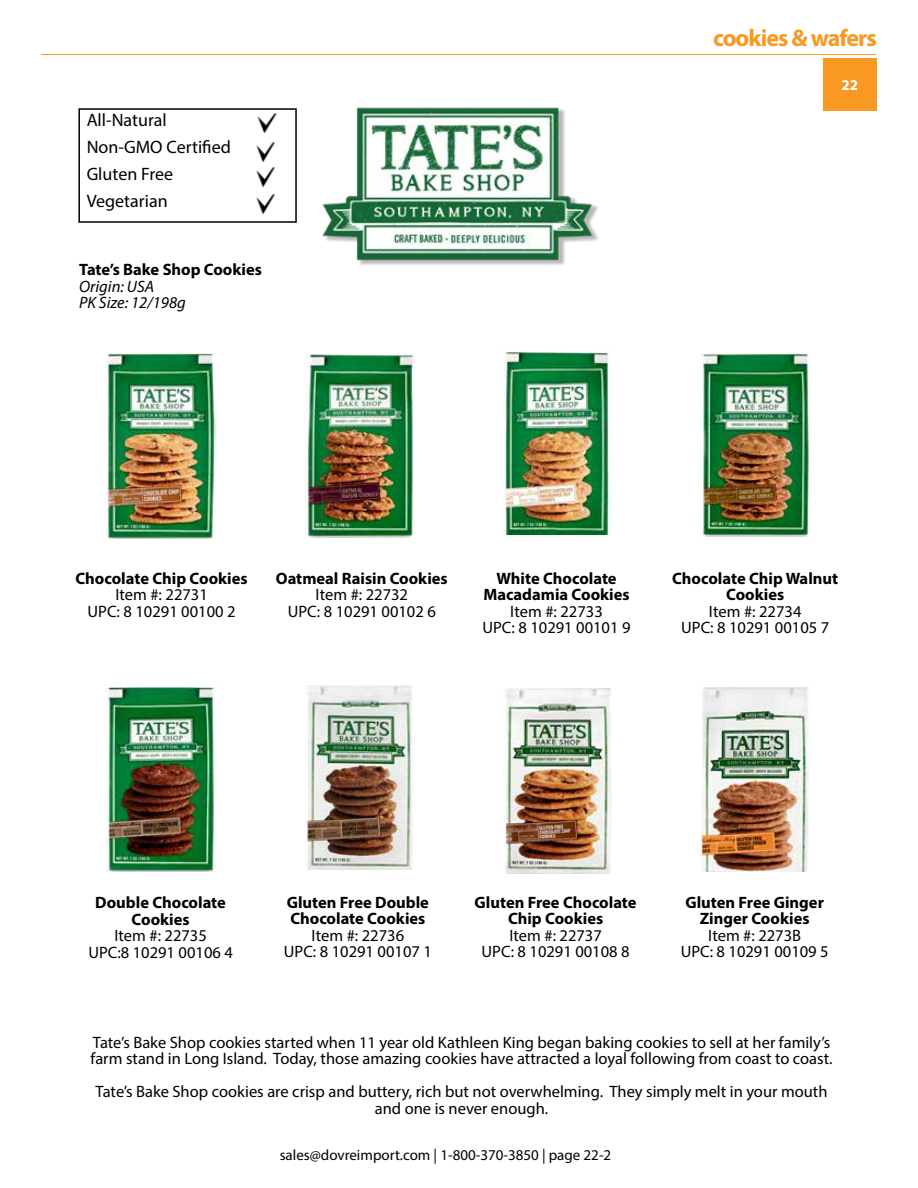
<style>
.page{position:relative;width:918px;height:1188px;background:#fff}
.page>*{position:absolute;margin:0;border:0;box-sizing:border-box;transform-origin:0 0}
.t1{font:700 24px "Myriad Pro";letter-spacing:-.04em;color:#f89923}
.t2{font:18px/27px "Myriad Pro";color:#000}
.t3{font:16.5px/16.5px "Myriad Pro";color:#000;text-align:center}
.t4{font:700 16.5px/16.5px "Myriad Pro";color:#000;text-align:center}
.t5{font:italic 16.5px/16.5px "Myriad Pro";color:#000}
.t6{font:15px "Myriad Pro";color:#000}
.t7{font:700 15px "Myriad Pro";color:#fff}
</style>
<div class="page">
<hr style="left:42px;top:54px;width:834px;height:1px;background:#f89923">
<div style="left:823px;top:58px;width:54px;height:52px;background:#f89923"></div>
<img style="left:322px;top:107px;width:276px;height:158px">
<img style="left:106px;top:353px;width:109px;height:185px">
<img style="left:701px;top:687px;width:107px;height:185px">
<img style="left:503px;top:688px;width:108px;height:186px">
<img style="left:306px;top:685px;width:106px;height:184px">
<img style="left:107px;top:688px;width:108px;height:183px">
<img style="left:701px;top:353px;width:109px;height:184px">
<img style="left:503px;top:352px;width:108px;height:183px">
<img style="left:306px;top:353px;width:109px;height:184px">
<div style="left:78px;top:108px;width:219px;height:115px;border:2px solid #000"></div>
<img style="left:256px;top:167px;width:19px;height:20px">
<img style="left:256px;top:194px;width:19px;height:20px">
<img style="left:256px;top:142px;width:19px;height:20px">
<img style="left:257px;top:113px;width:20px;height:20px">
<p class="t2" style="left:87px;top:106px;width:146px">All-Natural<br>Non-GMO Certified<br>Gluten Free<br>Vegetarian</p>
<p class="t4" style="left:79px;top:261px;width:184px">Tate’s Bake Shop Cookies</p>
<p class="t5" style="left:79px;top:278px;width:108px">Origin: USA<br>PK Size: 12/198g</p>
<h1 class="t1" style="left:713px;top:22px;width:165px">cookies &amp; wafers</h1>
<p class="t7" style="left:841px;top:75px;width:18px">22</p>
<p class="t4" style="left:76px;top:569px;width:174px">Chocolate Chip Cookies</p>
<p class="t3" style="left:88px;top:586px;width:150px">Item #: 22731<br>UPC: 8 10291 00100 2</p>
<p class="t4" style="left:276px;top:569px;width:173px">Oatmeal Raisin Cookies</p>
<p class="t3" style="left:288px;top:586px;width:150px">Item #: 22732<br>UPC: 8 10291 00102 6</p>
<p class="t4" style="left:483px;top:569px;width:148px">White Chocolate<br>Macadamia Cookies</p>
<p class="t3" style="left:483px;top:603px;width:150px">Item #: 22733<br>UPC: 8 10291 00101 9</p>
<p class="t4" style="left:672px;top:569px;width:168px">Chocolate Chip Walnut<br>Cookies</p>
<p class="t3" style="left:681px;top:603px;width:150px">Item #: 22734<br>UPC: 8 10291 00105 7</p>
<p class="t4" style="left:95px;top:894px;width:132px">Double Chocolate<br>Cookies</p>
<p class="t3" style="left:88px;top:927px;width:146px">Item #: 22735<br>UPC:8 10291 00106 4</p>
<p class="t4" style="left:287px;top:893px;width:144px;text-align:left">Gluten Free Double<br>Chocolate Cookies</p>
<p class="t3" style="left:284px;top:927px;width:150px">Item #: 22736<br>UPC: 8 10291 00107 1</p>
<p class="t4" style="left:475px;top:893px;width:163px">Gluten Free Chocolate<br>Chip Cookies</p>
<p class="t3" style="left:482px;top:927px;width:150px">Item #: 22737<br>UPC: 8 10291 00108 8</p>
<p class="t4" style="left:685px;top:893px;width:140px">Gluten Free Ginger<br>Zinger Cookies</p>
<p class="t3" style="left:681px;top:927px;width:150px">Item #: 2273B<br>UPC: 8 10291 00109 5</p>
<p class="t3" style="left:91px;top:1034px;width:744px;text-align:left">Tate’s Bake Shop cookies started when 11 year old Kathleen King began baking cookies to sell at her family’s farm stand in Long Island. Today, those amazing cookies have attracted a loyal following from coast to coast.</p>
<p class="t3" style="left:96px;top:1083px;width:733px">Tate’s Bake Shop cookies are crisp and buttery, rich but not overwhelming. They simply melt in your mouth and one is never enough.</p>
<p class="t6" style="left:280px;top:1146px;width:333px">sales@dovreimport.com | 1-800-370-3850 | page 22-2</p>
</div>
